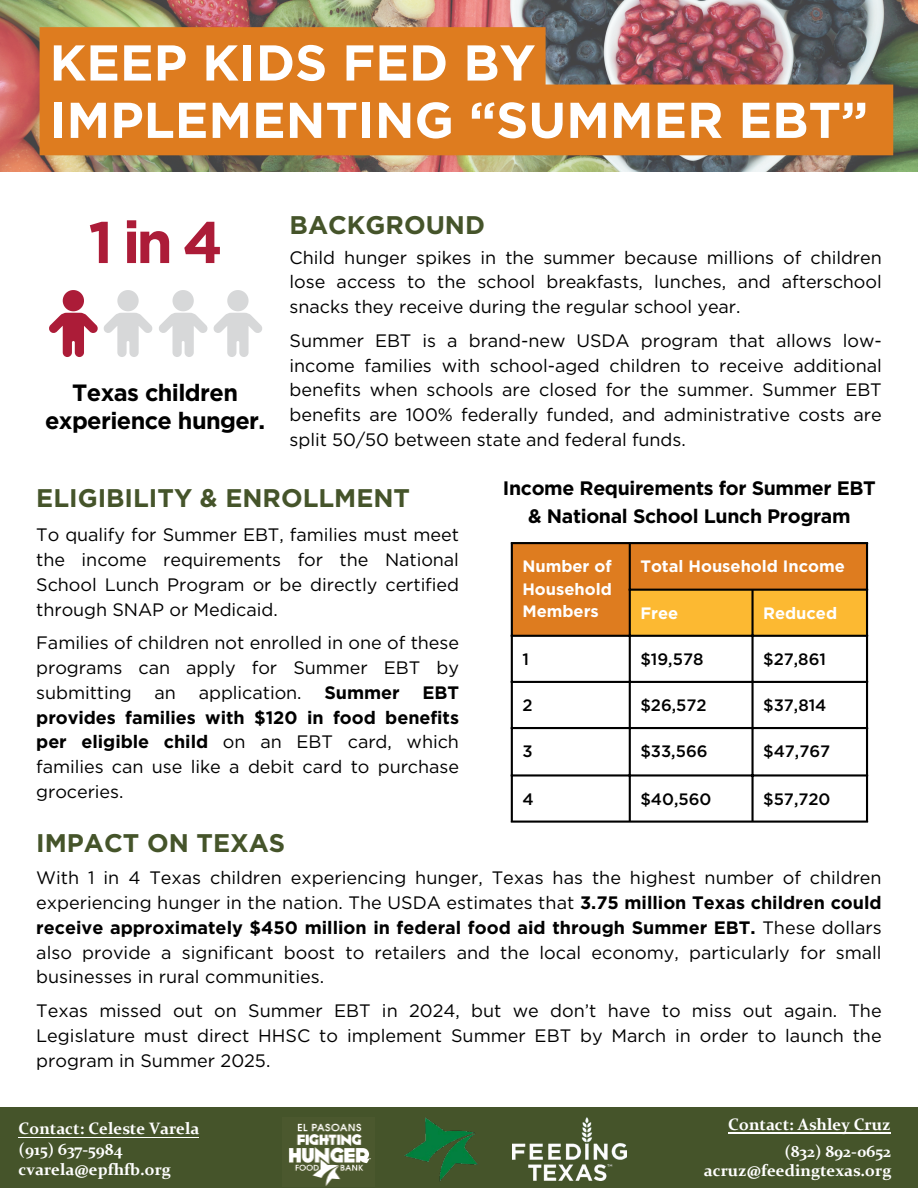
<style>
.page{position:relative;width:918px;height:1188px;background:#fff}
.page>*{position:absolute;margin:0;border:0;box-sizing:border-box;transform-origin:0 0}
.t1{font:700 58.5px "Gotham";color:#ac1c38}
.t2{font:700 50.25px/57.3px "Gotham";color:#fff}
.t3{font:700 25.5px "Gotham";color:#45542a}
.t4{font:700 23.55px/28px "Gotham";letter-spacing:-.025em;color:#000;text-align:center}
.t5{font:700 19.5px/28.2px "Gotham";letter-spacing:-.02em;color:#000;text-align:center}
.t6{font:18px/24.8px "Gotham";letter-spacing:-.005em;color:#000;text-align:justify}
.t7{font:700 18px "Gotham";letter-spacing:-.005em;color:#000}
.t8{font:700 16.5px/20.4px "Constantia";color:#fff;text-align:right}
.t9{font:500 16.5px "Gotham";color:#000}
.t10{font:700 16.5px/22.5px "Gotham";color:#fff;text-align:justify}
.s1{font-weight:700}
</style>
<div class="page">
<img style="left:0;top:0;width:918px;height:172px">
<div style="left:0;top:1107px;width:918px;height:81px;background:#45542a"></div>
<svg style="left:513px;top:544px;width:353px;height:91px;background:#e58e24"></svg>
<hr style="left:511px;top:544px;width:2px;height:277px;background:#000">
<hr style="left:629px;top:544px;width:2px;height:277px;background:#000">
<hr style="left:751px;top:591px;width:3px;height:230px;background:#000">
<hr style="left:866px;top:544px;width:2px;height:277px;background:#000">
<hr style="left:511px;top:542px;width:357px;height:2px;background:#000">
<hr style="left:629px;top:589px;width:239px;height:2px;background:#000">
<hr style="left:511px;top:635px;width:357px;height:2px;background:#000">
<hr style="left:511px;top:681px;width:357px;height:2px;background:#000">
<hr style="left:511px;top:727px;width:357px;height:2px;background:#000">
<hr style="left:511px;top:774px;width:357px;height:3px;background:#000">
<hr style="left:511px;top:821px;width:357px;height:2px;background:#000">
<svg style="left:40px;top:27px;width:853px;height:128px;background:#ce782d"></svg>
<svg style="left:49px;top:290px;width:213px;height:67px"></svg>
<img style="left:512px;top:1118px;width:115px;height:63px">
<hr style="left:728px;top:1132px;width:162px;height:1px;background:#fff">
<hr style="left:19px;top:1137px;width:180px;height:1px;background:#fff">
<img style="left:288px;top:1123px;width:83px;height:63px">
<img style="left:404px;top:1117px;width:74px;height:64px">
<h2 class="t2" style="left:50px;top:34px;width:820px">KEEP KIDS FED BY<br>IMPLEMENTING “SUMMER EBT”</h2>
<h1 class="t1" style="left:88px;top:204px;width:136px">1 in 4</h1>
<h3 class="t4" style="left:45px;top:378px;width:222px">Texas children experience hunger.</h3>
<h3 class="t3" style="left:290px;top:208px;width:197px">BACKGROUND</h3>
<p class="t6" style="left:290px;top:245px;width:594px">Child hunger spikes in the summer because millions of children lose access to the school breakfasts, lunches, and afterschool snacks they receive during the regular school year.</p>
<p class="t6" style="left:290px;top:328px;width:594px">Summer EBT is a brand-new USDA program that allows low&shy;income families with school-aged children to receive additional benefits when schools are closed for the summer. Summer EBT benefits are 100% federally funded, and administrative costs are split 50/50 between state and federal funds.</p>
<h3 class="t3" style="left:36px;top:481px;width:375px">ELIGIBILITY &amp; ENROLLMENT</h3>
<p class="t6" style="left:36px;top:522px;width:424px">To qualify for Summer EBT, families must meet the income requirements for the National School Lunch Program or be directly certified through SNAP or Medicaid.</p>
<p class="t6" style="left:36px;top:630px;width:424px">Families of children not enrolled in one of these programs can apply for Summer EBT by submitting</p>
<p class="t6" style="left:155px;top:680px;width:23px">an</p>
<p class="t6" style="left:199px;top:680px;width:104px">application.</p>
<p class="t7" style="left:325px;top:681px;width:77px">Summer</p>
<p class="t6" style="left:36px;top:680px;width:424px;text-indent:386px"><span class="s1">EBT provides families with $120 in food benefits per eligible child</span> on an EBT card, which families can use like a debit card to purchase groceries.</p>
<p class="t5" style="left:503px;top:474px;width:374px">Income Requirements for Summer EBT &amp; National School Lunch Program</p>
<p class="t10" style="left:522px;top:555px;width:91px">Number of Household Members</p>
<p class="t10" style="left:640px;top:555px;width:206px">Total Household Income</p>
<p class="t10" style="left:640px;top:602px;width:39px">Free</p>
<p class="t10" style="left:763px;top:602px;width:76px">Reduced</p>
<p class="t9" style="left:522px;top:648px;width:8px">1</p>
<p class="t9" style="left:640px;top:648px;width:65px">$19,578</p>
<p class="t9" style="left:763px;top:648px;width:64px">$27,861</p>
<p class="t9" style="left:522px;top:694px;width:12px">2</p>
<p class="t9" style="left:640px;top:694px;width:68px">$26,572</p>
<p class="t9" style="left:763px;top:694px;width:65px">$37,814</p>
<p class="t9" style="left:522px;top:741px;width:12px">3</p>
<p class="t9" style="left:640px;top:741px;width:69px">$33,566</p>
<p class="t9" style="left:763px;top:741px;width:69px">$47,767</p>
<p class="t9" style="left:522px;top:788px;width:13px">4</p>
<p class="t9" style="left:640px;top:788px;width:73px">$40,560</p>
<p class="t9" style="left:763px;top:788px;width:69px">$57,720</p>
<h3 class="t3" style="left:36px;top:826px;width:251px">IMPACT ON TEXAS</h3>
<p class="t6" style="left:36px;top:865px;width:847px">With 1 in 4 Texas children experiencing hunger, Texas has the highest number of children experiencing hunger in the nation. The USDA estimates that <span class="s1">3.75 million Texas children could receive approximately $450 million in federal food aid through Summer EBT.</span> These dollars also provide a significant boost to retailers and the local economy, particularly for small businesses in rural communities.</p>
<p class="t6" style="left:36px;top:998px;width:847px">Texas missed out on Summer EBT in 2024, but we don’t have to miss out again. The Legislature must direct HHSC to implement Summer EBT by March in order to launch the program in Summer 2025.</p>
<p class="t8" style="left:19px;top:1118px;width:182px;text-align:left">Contact: Celeste Varela (915) 637-5984 cvarela@epfhfb.org</p>
<p class="t8" style="left:728px;top:1110px;width:165px;line-height:27.6px">Contact: Ashley Cruz (832) 892-0652</p>
<p class="t8" style="left:704px;top:1160px;width:189px">acruz@feedingtexas.org</p>
</div>
